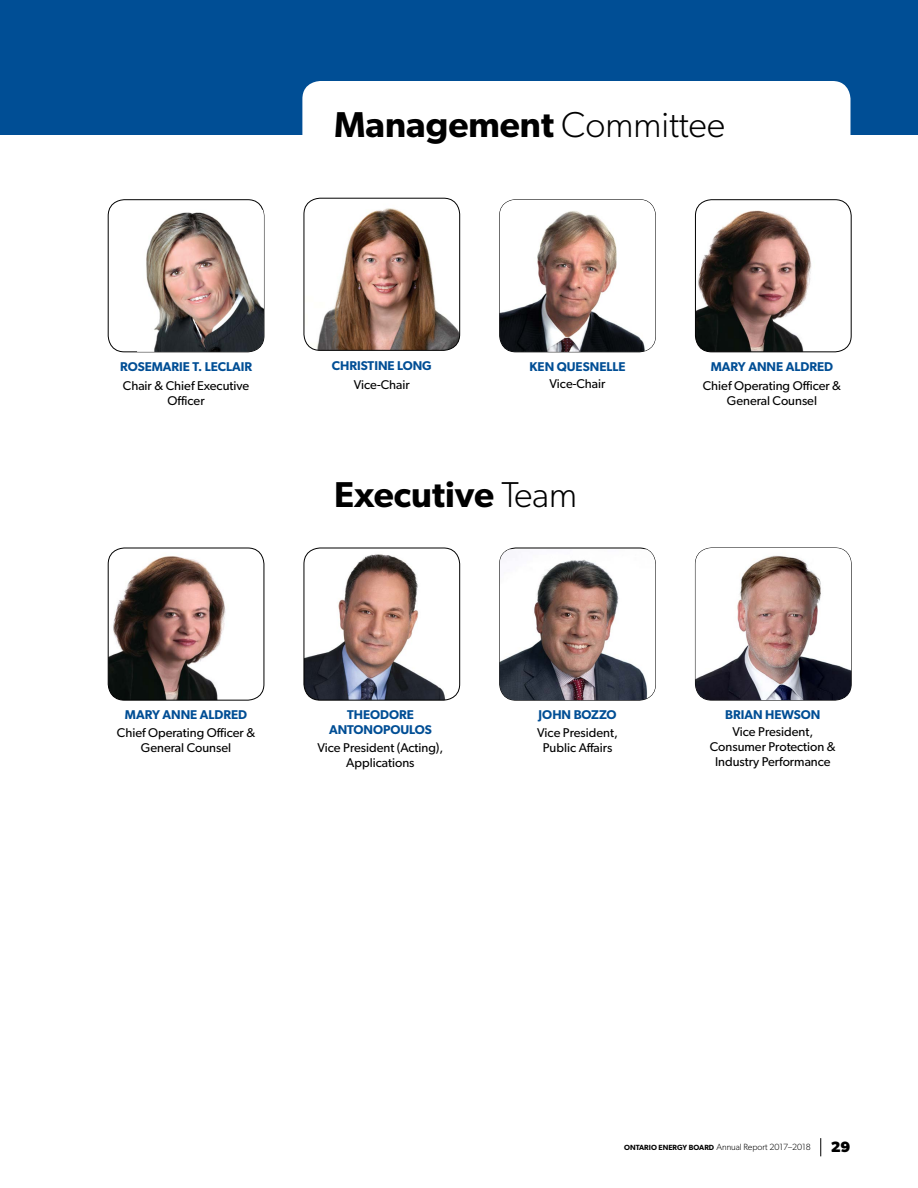
<style>
.page{position:relative;width:918px;height:1188px;background:#fff}
.page>*{position:absolute;margin:0;border:0;box-sizing:border-box;transform-origin:0 0}
.t1{font:600 36px "Gibson";color:#000}
.t2{font:700 15px "Gibson";color:#000}
._2018_back_title{font:12.75px/15px "Gibson";color:#000;text-align:center}
._2018_back_name_titl{font:600 12.75px/15px "Gibson";color:#004e95;text-align:center}
._2018_back_name_head{font:600 12.75px "Gibson";color:#004e95}
.t3{font:300 9px "Gibson";letter-spacing:-.005em;color:#000}
.s1{font-weight:300}
.s2{font-weight:600;font-size:7.5px}
</style>
<div class="page">
<div style="left:0;top:0;width:918px;height:135px;background:#004e95"></div>
<div style="left:302px;top:81px;width:548px;height:97px;background:#fff;border-radius:18px"></div>
<div style="left:108px;top:200px;width:156px;height:152px;border:1px solid #000;border-radius:16px"></div>
<img style="left:137px;top:210px;width:127px;height:142px">
<img style="left:304px;top:199px;width:156px;height:151px">
<div style="left:304px;top:198px;width:156px;height:153px;border:1px solid #000;border-radius:16px"></div>
<img style="left:500px;top:200px;width:155px;height:152px">
<img style="left:695px;top:200px;width:117px;height:152px">
<img style="left:108px;top:548px;width:118px;height:152px">
<div style="left:108px;top:548px;width:156px;height:152px;border:1px solid #000;border-radius:16px"></div>
<img style="left:304px;top:548px;width:156px;height:152px">
<div style="left:304px;top:548px;width:156px;height:152px;border:1px solid #000;border-radius:16px"></div>
<img style="left:500px;top:549px;width:155px;height:151px">
<div style="left:695px;top:200px;width:156px;height:152px;border:1px solid #000;border-radius:16px"></div>
<svg style="left:820px;top:1138px;width:1px;height:18px"></svg>
<img style="left:695px;top:548px;width:156px;height:152px">
<h1 class="t1" style="left:334px;top:103px;width:393px">Management <span class="s1">Committee</span></h1>
<p class="_2018_back_name_head" style="left:120px;top:359px;width:134px">ROSEMARIE T. LECLAIR</p>
<p class="_2018_back_title" style="left:123px;top:378px;width:128px">Chair &amp; Chief Executive<br>Officer</p>
<p class="_2018_back_name_head" style="left:332px;top:358px;width:101px">CHRISTINE LONG</p>
<p class="_2018_back_title" style="left:354px;top:377px;width:57px">Vice-Chair</p>
<p class="_2018_back_name_titl" style="left:530px;top:359px;width:98px">KEN QUESNELLE</p>
<p class="_2018_back_title" style="left:550px;top:376px;width:57px">Vice-Chair</p>
<h1 class="t1" style="left:334px;top:473px;width:244px">Executive <span class="s1">Team</span></h1>
<p class="_2018_back_name_head" style="left:711px;top:359px;width:124px">MARY ANNE ALDRED</p>
<p class="_2018_back_title" style="left:703px;top:378px;width:140px">Chief Operating Officer &amp;<br>General Counsel</p>
<p class="_2018_back_name_titl" style="left:125px;top:707px;width:124px">MARY ANNE ALDRED</p>
<p class="_2018_back_title" style="left:117px;top:725px;width:140px">Chief Operating Officer &amp;<br>General Counsel</p>
<p class="_2018_back_name_titl" style="left:329px;top:707px;width:104px">THEODORE<br>ANTONOPOULOS</p>
<p class="_2018_back_title" style="left:318px;top:740px;width:127px">Vice President (Acting),<br>Applications</p>
<p class="_2018_back_name_titl" style="left:539px;top:707px;width:79px">JOHN BOZZO</p>
<p class="_2018_back_title" style="left:537px;top:725px;width:82px">Vice President,<br>Public Affairs</p>
<p class="_2018_back_name_titl" style="left:725px;top:707px;width:97px">BRIAN HEWSON</p>
<p class="_2018_back_title" style="left:710px;top:724px;width:127px">Vice President,<br>Consumer Protection &amp;<br>Industry Performance</p>
<p class="t3" style="left:624px;top:1142px;width:188px"><span class="s2">ONTARIO ENERGY BOARD</span> Annual Report 2017–2018</p>
<p class="t2" style="left:831px;top:1138px;width:21px">29</p>
</div>
